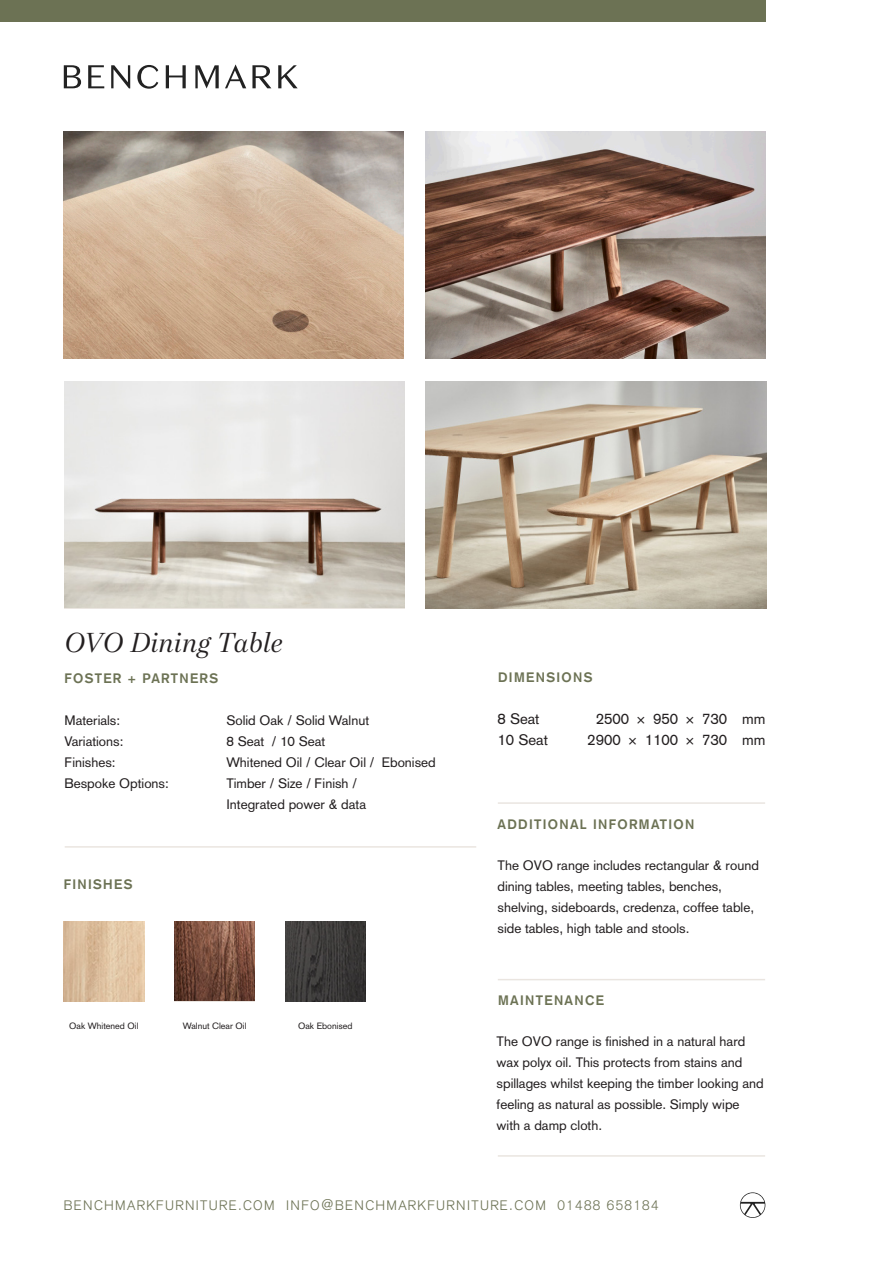
<style>
.page{position:relative;width:893px;height:1263px;background:#fff}
.page>*{position:absolute;margin:0;border:0;box-sizing:border-box;transform-origin:0 0}
.t1{font:italic 27px "Bressay Display";color:#231f20}
.t2{font:15px "Basic Commercial LT Std";color:#231f20}
.t3{font:13.5px/21px "Basic Commercial LT Std";color:#231f20}
.t4{font:700 13.5px "Basic Commercial LT Std";letter-spacing:.1em;color:#6c7254}
.t5{font:300 13.5px "Basic Commercial LT Std";letter-spacing:.1em;color:#6c7254}
.t6{font:9px "Basic Commercial LT Std";color:#231f20}
</style>
<div class="page">
<div style="left:0;top:0;width:765px;height:21px;background:#6c7254"></div>
<svg style="left:64px;top:65px;width:17px;height:23px"></svg>
<svg style="left:88px;top:65px;width:16px;height:23px"></svg>
<svg style="left:111px;top:65px;width:19px;height:23px"></svg>
<svg style="left:137px;top:65px;width:21px;height:24px"></svg>
<svg style="left:166px;top:65px;width:20px;height:23px"></svg>
<svg style="left:252px;top:65px;width:19px;height:23px"></svg>
<svg style="left:278px;top:65px;width:20px;height:23px"></svg>
<svg style="left:195px;top:65px;width:24px;height:23px"></svg>
<svg style="left:225px;top:64px;width:21px;height:24px"></svg>
<svg style="left:740px;top:1192px;width:25px;height:26px"></svg>
<img style="left:64px;top:132px;width:340px;height:227px">
<img style="left:65px;top:382px;width:340px;height:225px">
<img style="left:425px;top:132px;width:340px;height:227px">
<hr style="left:498px;top:1155px;width:267px;height:2px;background:#eae5e0">
<hr style="left:498px;top:979px;width:267px;height:1px;background:#eae5e0">
<hr style="left:498px;top:802px;width:267px;height:2px;background:#eae5e0">
<img style="left:64px;top:921px;width:80px;height:80px">
<hr style="left:65px;top:846px;width:411px;height:2px;background:#eae5e0">
<img style="left:426px;top:382px;width:340px;height:226px">
<img style="left:174px;top:921px;width:81px;height:80px">
<img style="left:285px;top:921px;width:81px;height:80px">
<p class="t1" style="left:64px;top:626px;width:220px">OVO Dining Table</p>
<p class="t4" style="left:64px;top:670px;width:155px">FOSTER + PARTNERS</p>
<p class="t3" style="left:64px;top:710px;width:57px">Materials:</p>
<p class="t3" style="left:226px;top:710px;width:144px">Solid Oak / Solid Walnut</p>
<p class="t3" style="left:64px;top:731px;width:60px">Variations:</p>
<p class="t3" style="left:226px;top:731px;width:100px">8 Seat / 10 Seat</p>
<p class="t3" style="left:64px;top:752px;width:53px">Finishes:</p>
<p class="t3" style="left:226px;top:752px;width:211px">Whitened Oil / Clear Oil / Ebonised</p>
<p class="t3" style="left:64px;top:773px;width:106px">Bespoke Options:</p>
<p class="t3" style="left:226px;top:773px;width:141px">Timber / Size / Finish /<br>Integrated power &amp; data</p>
<p class="t4" style="left:64px;top:876px;width:70px">FINISHES</p>
<p class="t6" style="left:69px;top:1020px;width:71px">Oak Whitened Oil</p>
<p class="t6" style="left:183px;top:1020px;width:65px">Walnut Clear Oil</p>
<p class="t6" style="left:298px;top:1020px;width:56px">Oak Ebonised</p>
<p class="t4" style="left:498px;top:669px;width:96px">DIMENSIONS</p>
<p class="t2" style="left:497px;top:710px;width:43px">8 Seat</p>
<p class="t2" style="left:596px;top:710px;width:171px">2500 × 950 × 730 mm</p>
<p class="t2" style="left:497px;top:731px;width:52px">10 Seat</p>
<p class="t2" style="left:587px;top:731px;width:180px">2900 × 1100 × 730 mm</p>
<p class="t4" style="left:497px;top:816px;width:198px">ADDITIONAL INFORMATION</p>
<p class="t3" style="left:497px;top:855px;width:263px">The OVO range includes rectangular &amp; round dining tables, meeting tables, benches, shelving, sideboards, credenza, coffee table, side tables, high table and stools.</p>
<p class="t4" style="left:498px;top:993px;width:107px">MAINTENANCE</p>
<p class="t3" style="left:497px;top:1031px;width:269px">The OVO range is finished in a natural hard wax polyx oil. This protects from stains and spillages whilst keeping the timber looking and feeling as natural as possible. Simply wipe with a damp cloth.</p>
<p class="t5" style="left:64px;top:1197px;width:596px">BENCHMARKFURNITURE.COM INFO@BENCHMARKFURNITURE.COM 01488 658184</p>
</div>
